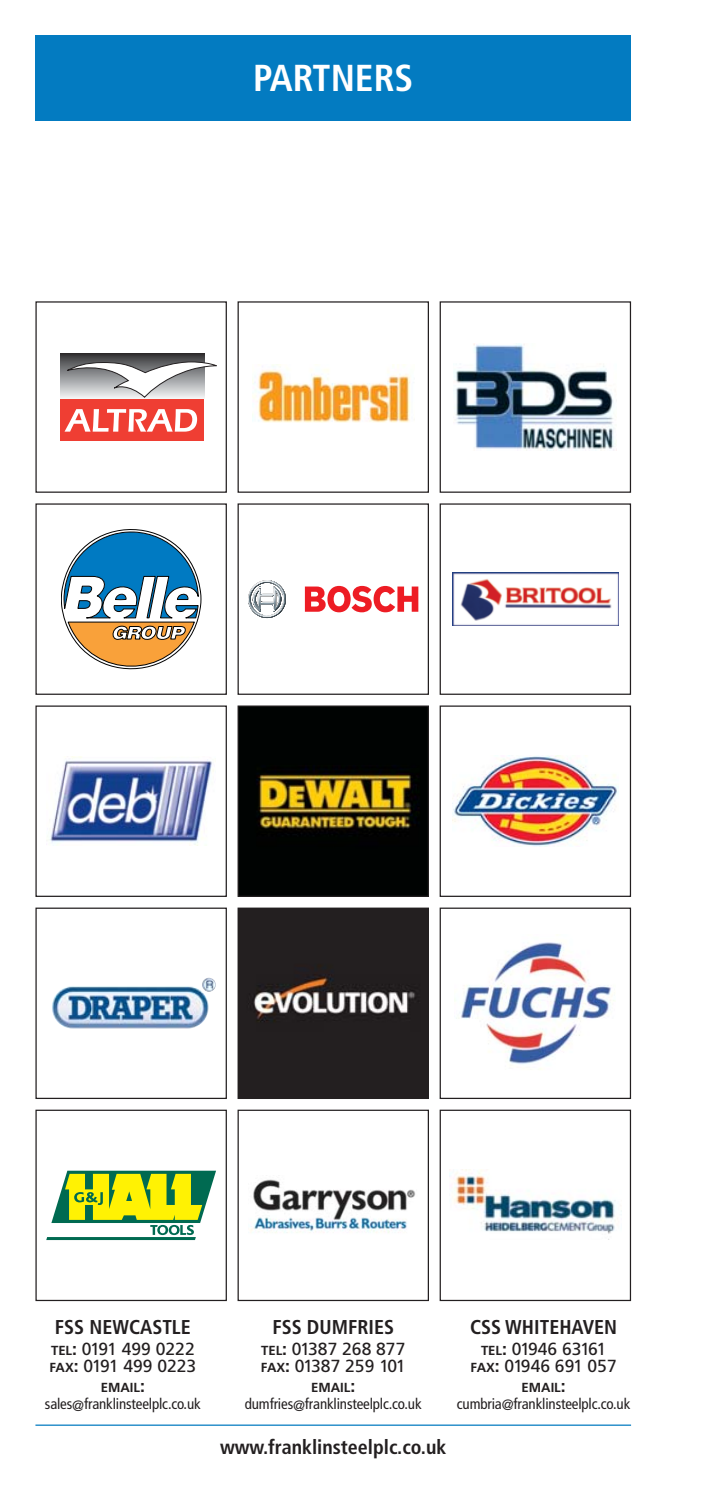
<style>
.page{position:relative;width:702px;height:1489px;background:#fff}
.page>*{position:absolute;margin:0;border:0;box-sizing:border-box;transform-origin:0 0}
.t1{font:700 condensed 37.5px "Frutiger";color:#fff}
.t2{font:700 condensed 20px "Frutiger";color:#231f20}
.t3{font:17.5px/17.5px "Frutiger";color:#231f20}
.t4{font:17.5px/17.5px "Frutiger";letter-spacing:-.04em;color:#231f20;text-align:center}
.t5{font:condensed 15px "Frutiger";letter-spacing:-.01em;color:#231f20}
.t6{font:700 13px "Frutiger";color:#231f20}
.s1{font-weight:700;font-size:13px}
.s2{font-weight:700}
.s3{font-size:17.5px}
</style>
<div class="page">
<div style="left:61px;top:400px;width:143px;height:41px;background:#ef3e33"></div>
<div style="left:61px;top:353px;width:143px;height:45px;background:linear-gradient(to right,#424243,#424243)"></div>
<svg style="left:62px;top:361px;width:154px;height:37px"></svg>
<svg style="left:65px;top:409px;width:132px;height:22px"></svg>
<div style="left:35px;top:301px;width:192px;height:192px;border:1px solid #231f20"></div>
<img style="left:252px;top:364px;width:158px;height:59px">
<div style="left:237px;top:301px;width:192px;height:192px;border:1px solid #231f20"></div>
<img style="left:454px;top:343px;width:162px;height:108px">
<div style="left:439px;top:301px;width:192px;height:192px;border:1px solid #231f20"></div>
<svg style="left:52px;top:529px;width:162px;height:166px"></svg>
<svg style="left:248px;top:580px;width:38px;height:38px"></svg>
<svg style="left:305px;top:586px;width:113px;height:26px"></svg>
<div style="left:237px;top:503px;width:192px;height:191px;border:1px solid #231f20"></div>
<img style="left:452px;top:573px;width:166px;height:52px">
<div style="left:439px;top:503px;width:192px;height:191px;border:1px solid #231f20"></div>
<img style="left:49px;top:756px;width:165px;height:89px">
<div style="left:35px;top:705px;width:192px;height:191px;border:1px solid #231f20"></div>
<img style="left:239px;top:707px;width:188px;height:187px">
<div style="left:237px;top:705px;width:192px;height:191px;border:1px solid #231f20"></div>
<img style="left:452px;top:755px;width:166px;height:91px">
<div style="left:439px;top:705px;width:192px;height:191px;border:1px solid #231f20"></div>
<img style="left:52px;top:977px;width:164px;height:51px">
<div style="left:35px;top:907px;width:192px;height:191px;border:1px solid #231f20"></div>
<img style="left:239px;top:909px;width:188px;height:187px">
<div style="left:237px;top:907px;width:192px;height:191px;border:1px solid #231f20"></div>
<img style="left:458px;top:942px;width:156px;height:128px">
<div style="left:439px;top:907px;width:192px;height:191px;border:1px solid #231f20"></div>
<svg style="left:46px;top:1170px;width:170px;height:69px"></svg>
<div style="left:35px;top:1109px;width:192px;height:191px;border:1px solid #231f20"></div>
<img style="left:250px;top:1179px;width:165px;height:54px">
<div style="left:237px;top:1109px;width:192px;height:191px;border:1px solid #231f20"></div>
<img style="left:449px;top:1169px;width:169px;height:65px">
<div style="left:439px;top:1109px;width:192px;height:191px;border:1px solid #231f20"></div>
<div style="left:35px;top:35px;width:596px;height:85px;background:#037bc1"></div>
<hr style="left:35px;top:1424px;width:596px;height:1px;background:#037bc1">
<h1 class="t1" style="left:253px;top:62px;width:161px">PARTNERS</h1>
<h2 class="t2" style="left:55px;top:1318px;width:137px">FSS NEWCASTLE</h2>
<p class="t3" style="left:49px;top:1341px;width:148px"><span class="s1">TEL</span><span class="s2">:</span> 0191 499 0222<br><span class="s1">FAX</span><span class="s2">:</span> 0191 499 0223</p>
<p class="t6" style="left:101px;top:1381px;width:46px">EMAIL<span class="s3">:</span></p>
<p class="t5" style="left:45px;top:1397px;width:157px">sales@franklinsteelplc.co.uk</p>
<h2 class="t2" style="left:272px;top:1318px;width:123px">FSS DUMFRIES</h2>
<p class="t3" style="left:261px;top:1341px;width:146px"><span class="s1">TEL</span><span class="s2">:</span> 01387 268 877<br><span class="s1">FAX</span><span class="s2">:</span> 01387 259 101</p>
<p class="t6" style="left:311px;top:1381px;width:46px">EMAIL<span class="s3">:</span></p>
<p class="t5" style="left:245px;top:1397px;width:178px">dumfries@franklinsteelplc.co.uk</p>
<h2 class="t2" style="left:220px;top:1439px;width:228px">www.franklinsteelplc.co.uk</h2>
<h2 class="t2" style="left:470px;top:1318px;width:149px">CSS WHITEHAVEN</h2>
<p class="t4" style="left:470px;top:1341px;width:148px"><span class="s1">TEL</span><span class="s2">:</span> 01946 63161<br><span class="s1">FAX</span><span class="s2">:</span> 01946 691 057</p>
<p class="t6" style="left:521px;top:1381px;width:46px">EMAIL<span class="s3">:</span></p>
<p class="t5" style="left:457px;top:1397px;width:175px">cumbria@franklinsteelplc.co.uk</p>
</div>
